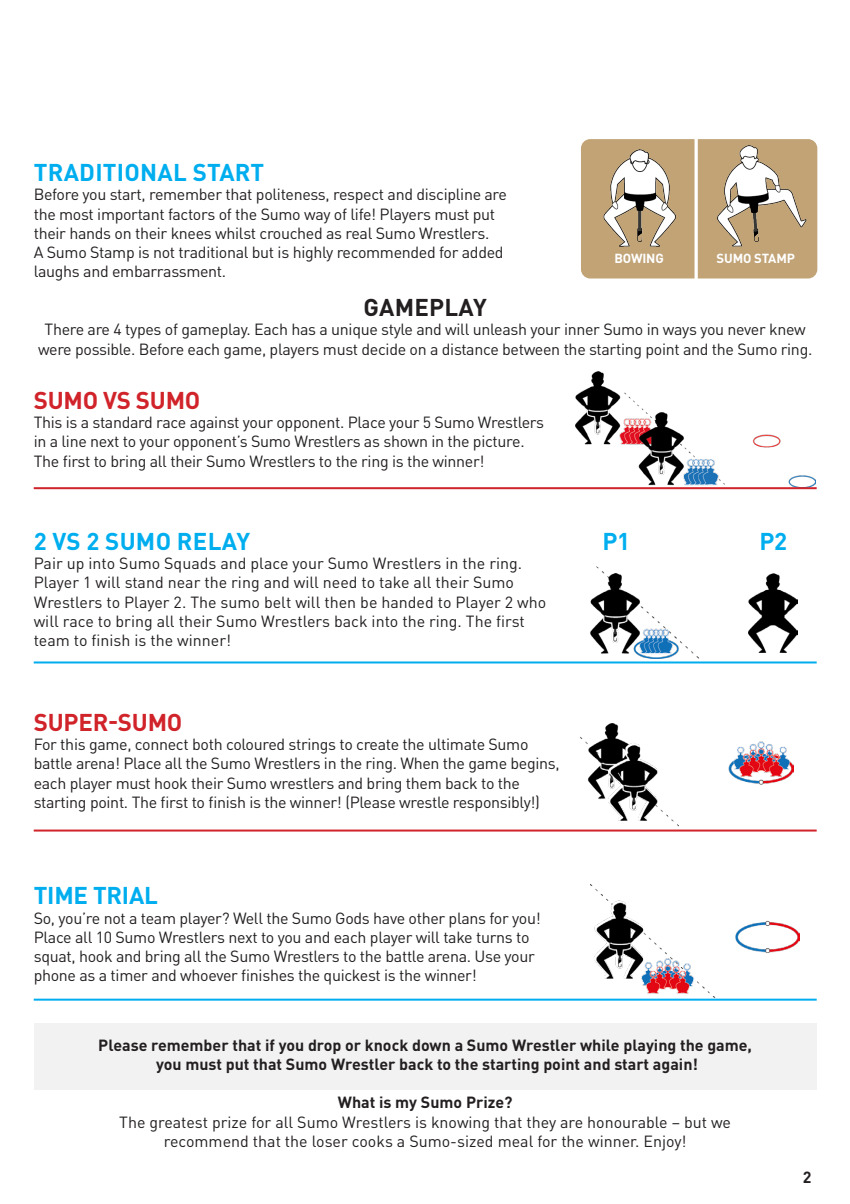
<style>
.page{position:relative;width:850px;height:1204px;background:#fff}
.page>*{position:absolute;margin:0;border:0;box-sizing:border-box;transform-origin:0 0}
.t1{font:700 24px "DIN Pro";letter-spacing:.01em;color:#00aeef}
.t2{font:700 24px "DIN Pro";letter-spacing:-.01em;color:#d1232a}
.t3{font:700 24px "DIN Pro";letter-spacing:-.01em;color:#00aeef}
.t4{font:700 24px "DIN Pro";letter-spacing:.01em;color:#231f20}
.t5{font:16px/19.2px "DIN Pro";letter-spacing:-.02em;color:#231f20}
.t6{font:16px/19.2px "DIN Pro";color:#231f20}
.t7{font:700 16px "DIN Pro";color:#231f20}
.t8{font:700 13px "DIN Pro";letter-spacing:-.01em;color:#fff}
</style>
<div class="page">
<img style="left:575px;top:371px;width:240px;height:116px">
<div style="left:581px;top:139px;width:236px;height:139px;background:#c1a376;border-radius:9px"></div>
<img style="left:596px;top:566px;width:103px;height:93px">
<div style="left:34px;top:1022px;width:782px;height:67px;background:#f2f2f2"></div>
<img style="left:581px;top:723px;width:212px;height:104px">
<img style="left:590px;top:884px;width:209px;height:114px">
<img style="left:590px;top:574px;width:109px;height:84px">
<hr style="left:34px;top:487px;width:782px;height:2px;background:#d1232a">
<hr style="left:34px;top:829px;width:782px;height:2px;background:#d1232a">
<hr style="left:34px;top:661px;width:782px;height:2px;background:#00aeef">
<hr style="left:34px;top:998px;width:782px;height:2px;background:#00aeef">
<img style="left:603px;top:150px;width:72px;height:96px">
<img style="left:717px;top:145px;width:89px;height:101px">
<img style="left:748px;top:574px;width:49px;height:79px">
<hr style="left:694px;top:136px;width:3px;height:147px;background:#fff">
<p class="t1" style="left:34px;top:152px;width:232px">TRADITIONAL START</p>
<p class="t5" style="left:34px;top:184px;width:474px">Before you start, remember that politeness, respect and discipline are the most important factors of the Sumo way of life! Players must put their hands on their knees whilst crouched as real Sumo Wrestlers.</p>
<p class="t5" style="left:34px;top:242px;width:471px">A Sumo Stamp is not traditional but is highly recommended for added laughs and embarrassment.</p>
<p class="t8" style="left:614px;top:247px;width:51px">BOWING</p>
<p class="t8" style="left:716px;top:247px;width:80px">SUMO STAMP</p>
<p class="t4" style="left:363px;top:287px;width:125px">GAMEPLAY</p>
<p class="t5" style="left:38px;top:319px;width:775px;text-align:center">There are 4 types of gameplay. Each has a unique style and will unleash your inner Sumo in ways you never knew were possible. Before each game, players must decide on a distance between the starting point and the Sumo ring.</p>
<p class="t2" style="left:34px;top:380px;width:168px">SUMO VS SUMO</p>
<p class="t5" style="left:34px;top:412px;width:512px">This is a standard race against your opponent. Place your 5 Sumo Wrestlers</p>
<p class="t5" style="left:34px;top:431px;width:492px">in a line next to your opponent’s Sumo Wrestlers as shown in the picture.</p>
<p class="t5" style="left:34px;top:450px;width:452px">The first to bring all their Sumo Wrestlers to the ring is the winner!</p>
<p class="t1" style="left:34px;top:521px;width:218px">2 VS 2 SUMO RELAY</p>
<p class="t1" style="left:602px;top:521px;width:29px">P1</p>
<p class="t1" style="left:759px;top:521px;width:29px">P2</p>
<p class="t6" style="left:34px;top:553px;width:514px">Pair up into Sumo Squads and place your Sumo Wrestlers in the ring.<br>Player 1 will stand near the ring and will need to take all their Sumo Wrestlers to Player 2. The sumo belt will then be handed to Player 2 who will race to bring all their Sumo Wrestlers back into the ring. The first team to finish is the winner!</p>
<p class="t2" style="left:34px;top:702px;width:150px">SUPER-SUMO</p>
<p class="t5" style="left:34px;top:734px;width:527px">For this game, connect both coloured strings to create the ultimate Sumo battle arena! Place all the Sumo Wrestlers in the ring. When the game begins, each player must hook their Sumo wrestlers and bring them back to the starting point. The first to finish is the winner! (Please wrestle responsibly!)</p>
<p class="t3" style="left:34px;top:875px;width:126px">TIME TRIAL</p>
<p class="t5" style="left:34px;top:907px;width:508px">So, you’re not a team player? Well the Sumo Gods have other plans for you!<br>Place all 10 Sumo Wrestlers next to you and each player will take turns to squat, hook and bring all the Sumo Wrestlers to the battle arena. Use your phone as a timer and whoever finishes the quickest is the winner!</p>
<p class="t7" style="left:98px;top:1031px;width:655px">Please remember that if you drop or knock down a Sumo Wrestler while playing the game,</p>
<p class="t7" style="left:156px;top:1050px;width:543px">you must put that Sumo Wrestler back to the starting point and start again!</p>
<p class="t7" style="left:338px;top:1089px;width:176px">What is my Sumo Prize?</p>
<p class="t6" style="left:119px;top:1111px;width:613px">The greatest prize for all Sumo Wrestlers is knowing that they are honourable – but we</p>
<p class="t6" style="left:164px;top:1130px;width:524px">recommend that the loser cooks a Sumo-sized meal for the winner. Enjoy!</p>
<p class="t7" style="left:802px;top:1163px;width:10px">2</p>
</div>
